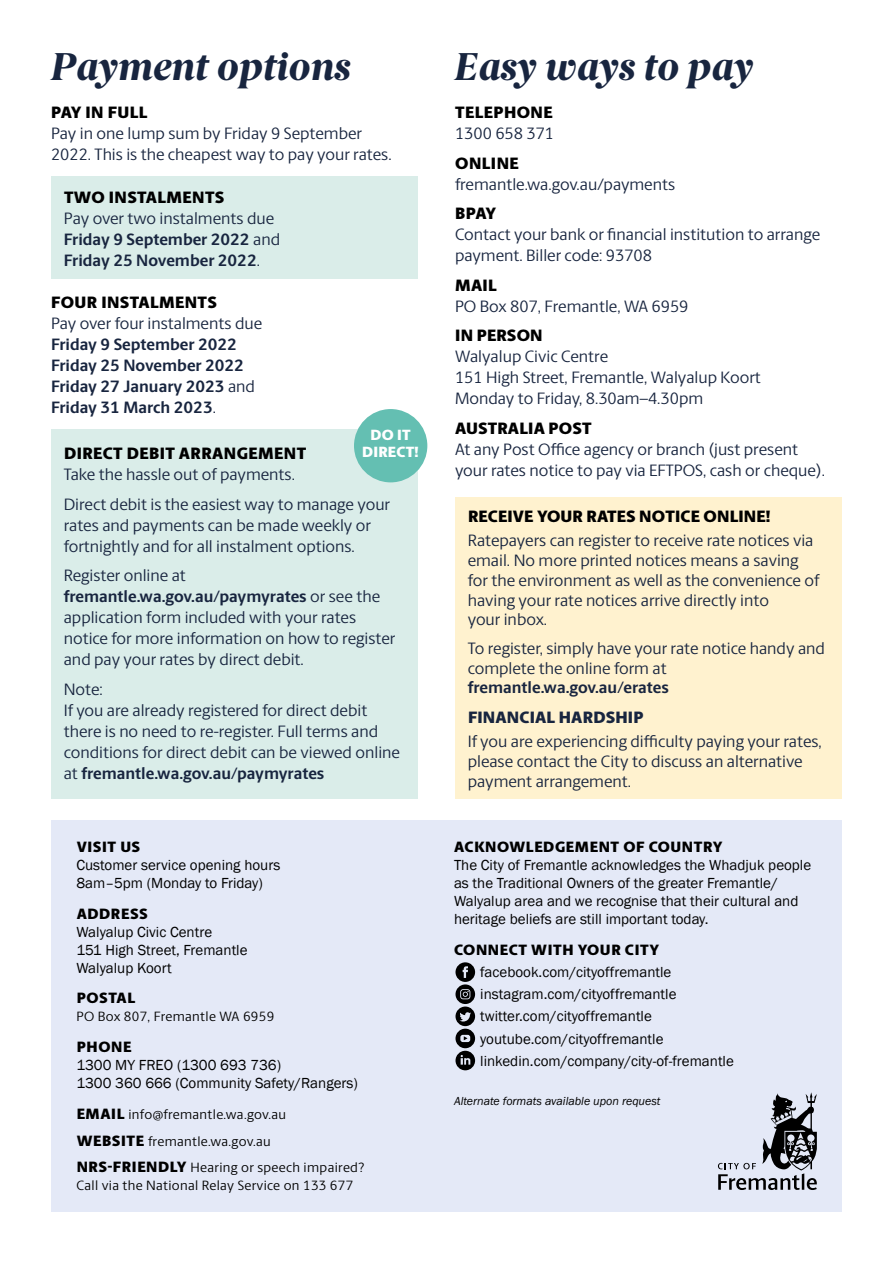
<style>
.page{position:relative;width:893px;height:1263px;background:#fff}
.page>*{position:absolute;margin:0;border:0;box-sizing:border-box;transform-origin:0 0}
.t1{font:italic 800 39px "Berlingske Serif";color:#18253f}
.t2{font:16.5px/21px "Berlingske Sans";color:#18253f}
.t3{font:700 16.5px/21px "Berlingske Sans";color:#18253f}
.t4{font:900 16.5px "Berlingske Sans";letter-spacing:.025em;color:#000}
.t5{font:900 16.5px "Berlingske Sans";letter-spacing:.01em;color:#18253f}
.t6{font:15px/18px "Franklin Gothic";color:#000}
.t7{font:900 15px "Berlingske Sans";letter-spacing:.04em;color:#000}
.t8{font:900 14.85px/16.5px "Berlingske Sans";letter-spacing:.015em;color:#fff;text-align:center}
.t9{font:13.5px/26.5px "Berlingske Sans";letter-spacing:.025em;color:#000}
.t10{font:italic 12px "Franklin Gothic";color:#000}
.s1{font-weight:400}
.s2{font-weight:700}
.s3{font-weight:900;font-size:15px}
</style>
<div class="page">
<div style="left:51px;top:821px;width:791px;height:391px;background:#e4e9f7"></div>
<svg style="left:455px;top:962px;width:20px;height:108px"></svg>
<svg style="left:718px;top:1092px;width:99px;height:98px"></svg>
<div style="left:455px;top:497px;width:387px;height:302px;background:#fff2cf"></div>
<div style="left:51px;top:429px;width:367px;height:370px;background:#daede9"></div>
<div style="left:51px;top:176px;width:367px;height:103px;background:#daede9"></div>
<div style="left:354px;top:409px;width:73px;height:73px;background:#64bfb2;border-radius:50%"></div>
<h1 class="t1" style="left:51px;top:39px;width:301px">Payment options</h1>
<h1 class="t1" style="left:455px;top:39px;width:300px">Easy ways to pay</h1>
<p class="t4" style="left:51px;top:100px;width:98px">PAY IN FULL</p>
<p class="t2" style="left:51px;top:122px;width:342px">Pay in one lump sum by Friday 9 September<br>2022. This is the cheapest way to pay your rates.</p>
<p class="t4" style="left:64px;top:184px;width:162px">TWO INSTALMENTS</p>
<p class="t3" style="left:64px;top:207px;width:218px"><span class="s1">Pay over two instalments due<br></span>Friday 9 September 2022 <span class="s1">and<br></span>Friday 25 November 2022<span class="s1">.</span></p>
<p class="t4" style="left:51px;top:290px;width:167px">FOUR INSTALMENTS</p>
<p class="t2" style="left:51px;top:312px;width:213px">Pay over four instalments due</p>
<p class="t3" style="left:51px;top:333px;width:206px">Friday 9 September 2022<br>Friday 25 November 2022<br>Friday 27 January 2023 <span class="s1">and<br></span>Friday 31 March 2023<span class="s1">.</span></p>
<p class="t4" style="left:64px;top:441px;width:244px">DIRECT DEBIT ARRANGEMENT</p>
<p class="t2" style="left:64px;top:459px;width:328px;line-height:29.5px">Take the hassle out of payments.<br>Direct debit is the easiest way to manage your</p>
<p class="t2" style="left:64px;top:514px;width:309px">rates and payments can be made weekly or fortnightly and for all instalment options.</p>
<p class="t2" style="left:64px;top:565px;width:333px">Register online at <span class="s2">fremantle.wa.gov.au/paymyrates</span> or see the application form included with your rates notice for more information on how to register and pay your rates by direct debit.</p>
<p class="t2" style="left:64px;top:678px;width:338px">Note:<br>If you are already registered for direct debit there is no need to re-register. Full terms and conditions for direct debit can be viewed online at <span class="s2">fremantle.wa.gov.au/paymyrates</span></p>
<p class="t8" style="left:362px;top:427px;width:58px">DO IT<br>DIRECT!</p>
<p class="t7" style="left:77px;top:835px;width:65px">VISIT US</p>
<p class="t6" style="left:76px;top:856px;width:205px">Customer service opening hours<br>8am–5pm (Monday to Friday)</p>
<p class="t7" style="left:77px;top:902px;width:73px">ADDRESS</p>
<p class="t6" style="left:76px;top:923px;width:173px">Walyalup Civic Centre<br>151 High Street, Fremantle<br>Walyalup Koort</p>
<p class="t7" style="left:77px;top:987px;width:60px">POSTAL</p>
<p class="t9" style="left:76px;top:1003px;width:199px">PO Box 807, Fremantle WA 6959</p>
<p class="t7" style="left:77px;top:1036px;width:56px">PHONE</p>
<p class="t6" style="left:76px;top:1056px;width:283px">1300 MY FREO (1300 693 736)<br>1300 360 666 (Community Safety/Rangers)</p>
<p class="t9" style="left:77px;top:1100px;width:289px"><span class="s3">EMAIL</span> info@fremantle.wa.gov.au<br><span class="s3">WEBSITE</span> fremantle.wa.gov.au<br><span class="s3">NRS-FRIENDLY</span> Hearing or speech impaired?</p>
<p class="t9" style="left:76px;top:1171px;width:278px">Call via the National Relay Service on 133 677</p>
<p class="t4" style="left:455px;top:100px;width:99px">TELEPHONE</p>
<p class="t2" style="left:455px;top:122px;width:101px">1300 658 371</p>
<p class="t4" style="left:455px;top:151px;width:65px">ONLINE</p>
<p class="t2" style="left:455px;top:173px;width:222px">fremantle.wa.gov.au/payments</p>
<p class="t4" style="left:455px;top:201px;width:42px">BPAY</p>
<p class="t2" style="left:455px;top:223px;width:367px">Contact your bank or financial institution to arrange payment. Biller code: 93708</p>
<p class="t4" style="left:455px;top:273px;width:43px">MAIL</p>
<p class="t2" style="left:455px;top:295px;width:235px">PO Box 807, Fremantle, WA 6959</p>
<p class="t4" style="left:455px;top:323px;width:89px">IN PERSON</p>
<p class="t2" style="left:455px;top:345px;width:307px">Walyalup Civic Centre<br>151 High Street, Fremantle, Walyalup Koort<br>Monday to Friday, 8.30am–4.30pm</p>
<p class="t4" style="left:455px;top:416px;width:138px">AUSTRALIA POST</p>
<p class="t2" style="left:455px;top:438px;width:371px">At any Post Office agency or branch (just present your rates notice to pay via EFTPOS, cash or cheque).</p>
<p class="t4" style="left:468px;top:504px;width:304px">RECEIVE YOUR RATES NOTICE ONLINE!</p>
<p class="t2" style="left:468px;top:530px;width:353px;line-height:19.8px">Ratepayers can register to receive rate notices via email. No more printed notices means a saving for the environment as well as the convenience of having your rate notices arrive directly into<br>your inbox.</p>
<p class="t2" style="left:468px;top:637px;width:359px;line-height:19.8px">To register, simply have your rate notice handy and complete the online form at</p>
<p class="t3" style="left:468px;top:677px;width:203px">fremantle.wa.gov.au/erates</p>
<p class="t5" style="left:468px;top:705px;width:177px">FINANCIAL HARDSHIP</p>
<p class="t2" style="left:468px;top:731px;width:356px;line-height:19.8px">If you are experiencing difficulty paying your rates, please contact the City to discuss an alternative payment arrangement.</p>
<p class="t7" style="left:454px;top:835px;width:270px">ACKNOWLEDGEMENT OF COUNTRY</p>
<p class="t6" style="left:454px;top:856px;width:359px">The City of Fremantle acknowledges the Whadjuk people as the Traditional Owners of the greater Fremantle/ Walyalup area and we recognise that their cultural and heritage beliefs are still important today.</p>
<p class="t7" style="left:454px;top:938px;width:206px">CONNECT WITH YOUR CITY</p>
<p class="t6" style="left:480px;top:961px;width:255px;line-height:22.2px">facebook.com/cityoffremantle instagram.com/cityoffremantle twitter.com/cityoffremantle youtube.com/cityoffremantle linkedin.com/company/city-of-fremantle</p>
<p class="t10" style="left:454px;top:1094px;width:208px">Alternate formats available upon request</p>
</div>
